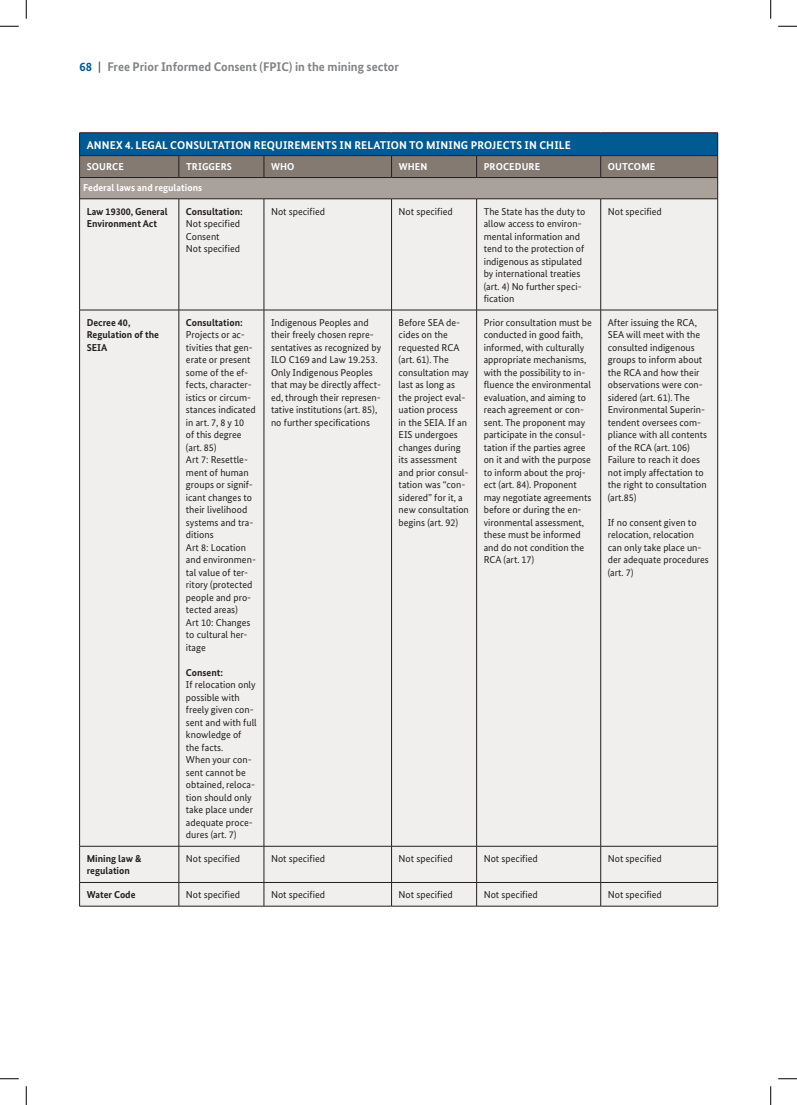
<style>
.page{position:relative;width:797px;height:1105px;background:#fff}
.page>*{position:absolute;margin:0;border:0;box-sizing:border-box;transform-origin:0 0}
.t1{font:700 12.5px "Bundes Sans";color:#808285}
.t2{font:700 11.25px "Bundes Sans";letter-spacing:.015em;color:#fff}
.t3{font:10px/12.5px "Bundes Sans";color:#231f20}
.t4{font:700 10px/12.5px "Bundes Sans";color:#231f20}
.t5{font:700 10px "Bundes Sans";letter-spacing:.01em;color:#fff}
.s1{color:#015a92}
.s2{font-weight:500;color:#4b4c4d}
</style>
<div class="page">
<div style="left:80px;top:200px;width:637px;height:706px;background:#f1efed"></div>
<hr style="left:79px;top:132px;width:100px;height:1px;background:#231f20">
<hr style="left:179px;top:132px;width:85px;height:1px;background:#231f20">
<hr style="left:264px;top:132px;width:127px;height:1px;background:#231f20">
<hr style="left:391px;top:132px;width:85px;height:1px;background:#231f20">
<hr style="left:476px;top:132px;width:124px;height:1px;background:#231f20">
<hr style="left:600px;top:132px;width:118px;height:1px;background:#231f20">
<hr style="left:79px;top:199px;width:1px;height:111px;background:#231f20">
<hr style="left:179px;top:199px;width:1px;height:111px;background:#231f20">
<hr style="left:264px;top:199px;width:1px;height:111px;background:#231f20">
<hr style="left:391px;top:199px;width:1px;height:111px;background:#231f20">
<hr style="left:476px;top:199px;width:1px;height:111px;background:#231f20">
<hr style="left:600px;top:199px;width:1px;height:111px;background:#231f20">
<hr style="left:717px;top:199px;width:1px;height:111px;background:#231f20">
<hr style="left:79px;top:310px;width:1px;height:536px;background:#231f20">
<hr style="left:179px;top:310px;width:1px;height:536px;background:#231f20">
<hr style="left:264px;top:310px;width:1px;height:536px;background:#231f20">
<hr style="left:391px;top:310px;width:1px;height:536px;background:#231f20">
<hr style="left:476px;top:310px;width:1px;height:536px;background:#231f20">
<hr style="left:600px;top:310px;width:1px;height:536px;background:#231f20">
<hr style="left:717px;top:310px;width:1px;height:536px;background:#231f20">
<hr style="left:79px;top:846px;width:1px;height:36px;background:#231f20">
<hr style="left:179px;top:846px;width:1px;height:36px;background:#231f20">
<hr style="left:264px;top:846px;width:1px;height:36px;background:#231f20">
<hr style="left:391px;top:846px;width:1px;height:36px;background:#231f20">
<hr style="left:476px;top:846px;width:1px;height:36px;background:#231f20">
<hr style="left:600px;top:846px;width:1px;height:36px;background:#231f20">
<hr style="left:717px;top:846px;width:1px;height:36px;background:#231f20">
<svg style="left:79px;top:883px;width:1px;height:23px"></svg>
<svg style="left:179px;top:883px;width:1px;height:23px"></svg>
<svg style="left:264px;top:883px;width:1px;height:23px"></svg>
<svg style="left:391px;top:883px;width:1px;height:23px"></svg>
<svg style="left:476px;top:883px;width:1px;height:23px"></svg>
<svg style="left:600px;top:883px;width:1px;height:23px"></svg>
<svg style="left:717px;top:883px;width:1px;height:23px"></svg>
<hr style="left:79px;top:310px;width:100px;height:1px;background:#231f20">
<hr style="left:179px;top:310px;width:85px;height:1px;background:#231f20">
<hr style="left:264px;top:310px;width:127px;height:1px;background:#231f20">
<hr style="left:391px;top:310px;width:85px;height:1px;background:#231f20">
<hr style="left:476px;top:310px;width:124px;height:1px;background:#231f20">
<hr style="left:600px;top:310px;width:118px;height:1px;background:#231f20">
<hr style="left:79px;top:846px;width:100px;height:1px;background:#231f20">
<hr style="left:179px;top:846px;width:85px;height:1px;background:#231f20">
<hr style="left:264px;top:846px;width:127px;height:1px;background:#231f20">
<hr style="left:391px;top:846px;width:85px;height:1px;background:#231f20">
<hr style="left:476px;top:846px;width:124px;height:1px;background:#231f20">
<hr style="left:600px;top:846px;width:118px;height:1px;background:#231f20">
<hr style="left:79px;top:882px;width:100px;height:1px;background:#231f20">
<hr style="left:179px;top:882px;width:85px;height:1px;background:#231f20">
<hr style="left:264px;top:882px;width:127px;height:1px;background:#231f20">
<hr style="left:391px;top:882px;width:85px;height:1px;background:#231f20">
<hr style="left:476px;top:882px;width:124px;height:1px;background:#231f20">
<hr style="left:600px;top:882px;width:118px;height:1px;background:#231f20">
<hr style="left:79px;top:906px;width:100px;height:1px;background:#231f20">
<hr style="left:179px;top:906px;width:85px;height:1px;background:#231f20">
<hr style="left:264px;top:906px;width:127px;height:1px;background:#231f20">
<hr style="left:391px;top:906px;width:85px;height:1px;background:#231f20">
<hr style="left:476px;top:906px;width:124px;height:1px;background:#231f20">
<hr style="left:600px;top:906px;width:118px;height:1px;background:#231f20">
<svg style="left:79px;top:133px;width:639px;height:66px;background:#607886"></svg>
<hr style="left:79px;top:177px;width:100px;height:1px;background:#231f20">
<hr style="left:179px;top:177px;width:85px;height:1px;background:#231f20">
<hr style="left:264px;top:177px;width:127px;height:1px;background:#231f20">
<hr style="left:391px;top:177px;width:85px;height:1px;background:#231f20">
<hr style="left:476px;top:177px;width:124px;height:1px;background:#231f20">
<hr style="left:600px;top:177px;width:118px;height:1px;background:#231f20">
<hr style="left:79px;top:199px;width:100px;height:1px;background:#231f20">
<hr style="left:179px;top:199px;width:85px;height:1px;background:#231f20">
<hr style="left:264px;top:199px;width:127px;height:1px;background:#231f20">
<hr style="left:391px;top:199px;width:85px;height:1px;background:#231f20">
<hr style="left:476px;top:199px;width:124px;height:1px;background:#231f20">
<hr style="left:600px;top:199px;width:118px;height:1px;background:#231f20">
<svg style="left:0;top:25px;width:19px;height:2px"></svg>
<svg style="left:778px;top:25px;width:19px;height:2px"></svg>
<svg style="left:0;top:1078px;width:19px;height:1px"></svg>
<svg style="left:778px;top:1078px;width:19px;height:1px"></svg>
<svg style="left:25px;top:0;width:2px;height:19px"></svg>
<svg style="left:25px;top:1086px;width:2px;height:19px"></svg>
<svg style="left:770px;top:0;width:1px;height:19px"></svg>
<svg style="left:770px;top:1086px;width:1px;height:19px"></svg>
<p class="t1" style="left:79px;top:59px;width:321px"><span class="s1">68</span> <span class="s2">|</span> Free Prior Informed Consent (FPIC) in the mining sector</p>
<p class="t2" style="left:87px;top:138px;width:485px">ANNEX 4. LEGAL CONSULTATION REQUIREMENTS IN RELATION TO MINING PROJECTS IN CHILE</p>
<p class="t5" style="left:87px;top:161px;width:39px">SOURCE</p>
<p class="t5" style="left:186px;top:161px;width:48px">TRIGGERS</p>
<p class="t5" style="left:271px;top:161px;width:25px">WHO</p>
<p class="t5" style="left:399px;top:161px;width:30px">WHEN</p>
<p class="t5" style="left:484px;top:161px;width:58px">PROCEDURE</p>
<p class="t5" style="left:608px;top:161px;width:49px">OUTCOME</p>
<p class="t5" style="left:83px;top:182px;width:120px">Federal laws and regulations</p>
<p class="t4" style="left:87px;top:205px;width:82px">Law 19300, General<br>Environment Act</p>
<p class="t4" style="left:186px;top:205px;width:58px">Consultation:</p>
<p class="t3" style="left:271px;top:205px;width:56px">Not specified</p>
<p class="t3" style="left:398px;top:205px;width:56px">Not specified</p>
<p class="t3" style="left:483px;top:205px;width:103px">The State has the duty to allow access to environ&shy;mental information and tend to the protection of indigenous as stipulated by international treaties (art. 4) No further speci&shy;fication</p>
<p class="t3" style="left:608px;top:205px;width:56px">Not specified</p>
<p class="t3" style="left:186px;top:217px;width:56px">Not specified<br>Consent<br>Not specified</p>
<p class="t4" style="left:87px;top:316px;width:74px">Decree 40,<br>Regulation of the<br>SEIA</p>
<p class="t4" style="left:186px;top:316px;width:58px">Consultation:</p>
<p class="t3" style="left:186px;top:328px;width:72px">Projects or ac&shy;tivities that gen&shy;erate or present some of the ef&shy;fects, character&shy;istics or circum&shy;stances indicated in art. 7, 8 y 10<br>of this degree (art. 85)<br>Art 7: Resettle&shy;ment of human groups or signif&shy;icant changes to their livelihood systems and tra&shy;ditions<br>Art 8: Location and environmen&shy;tal value of ter&shy;ritory (protected people and pro&shy;tected areas)<br>Art 10: Changes to cultural her&shy;itage</p>
<p class="t4" style="left:186px;top:666px;width:39px">Consent:</p>
<p class="t3" style="left:186px;top:678px;width:72px">If relocation only possible with freely given con&shy;sent and with full knowledge of the facts.<br>When your con&shy;sent cannot be obtained, reloca&shy;tion should only take place under adequate proce&shy;dures (art. 7)</p>
<p class="t3" style="left:271px;top:316px;width:112px">Indigenous Peoples and their freely chosen repre&shy;sentatives as recognized by<br>ILO C169 and Law 19.253.<br>Only Indigenous Peoples that may be directly affect&shy;ed, through their represen&shy;tative institutions (art. 85), no further specifications</p>
<p class="t3" style="left:398px;top:316px;width:72px">Before SEA de&shy;cides on the requested RCA (art. 61). The consultation may last as long as the project eval&shy;uation process<br>in the SEIA. If an<br>EIS undergoes changes during its assessment and prior consul&shy;tation was “con&shy;sidered” for it, a new consultation begins (art. 92)</p>
<p class="t3" style="left:483px;top:316px;width:110px">Prior consultation must be conducted in good faith, informed, with culturally appropriate mechanisms, with the possibility to in&shy;fluence the environmental evaluation, and aiming to reach agreement or con&shy;sent. The proponent may participate in the consul&shy;tation if the parties agree on it and with the purpose to inform about the proj&shy;ect (art. 84). Proponent may negotiate agreements before or during the en&shy;vironmental assessment, these must be informed and do not condition the<br>RCA (art. 17)</p>
<p class="t3" style="left:608px;top:316px;width:101px">After issuing the RCA,<br>SEA will meet with the consulted indigenous groups to inform about the RCA and how their observations were con&shy;sidered (art. 61). The<br>Environmental Superin&shy;tendent oversees com&shy;pliance with all contents of the RCA (art. 106)<br>Failure to reach it does not imply affectation to the right to consultation (art.85)</p>
<p class="t3" style="left:608px;top:516px;width:103px">If no consent given to relocation, relocation can only take place un&shy;der adequate procedures (art. 7)</p>
<p class="t4" style="left:87px;top:852px;width:56px">Mining law &amp; regulation</p>
<p class="t3" style="left:186px;top:852px;width:56px">Not specified</p>
<p class="t3" style="left:271px;top:852px;width:56px">Not specified</p>
<p class="t3" style="left:398px;top:852px;width:56px">Not specified</p>
<p class="t3" style="left:483px;top:852px;width:56px">Not specified</p>
<p class="t3" style="left:608px;top:852px;width:56px">Not specified</p>
<p class="t4" style="left:87px;top:888px;width:50px">Water Code</p>
<p class="t3" style="left:186px;top:888px;width:56px">Not specified</p>
<p class="t3" style="left:271px;top:888px;width:56px">Not specified</p>
<p class="t3" style="left:398px;top:888px;width:56px">Not specified</p>
<p class="t3" style="left:483px;top:888px;width:56px">Not specified</p>
<p class="t3" style="left:608px;top:888px;width:56px">Not specified</p>
</div>
